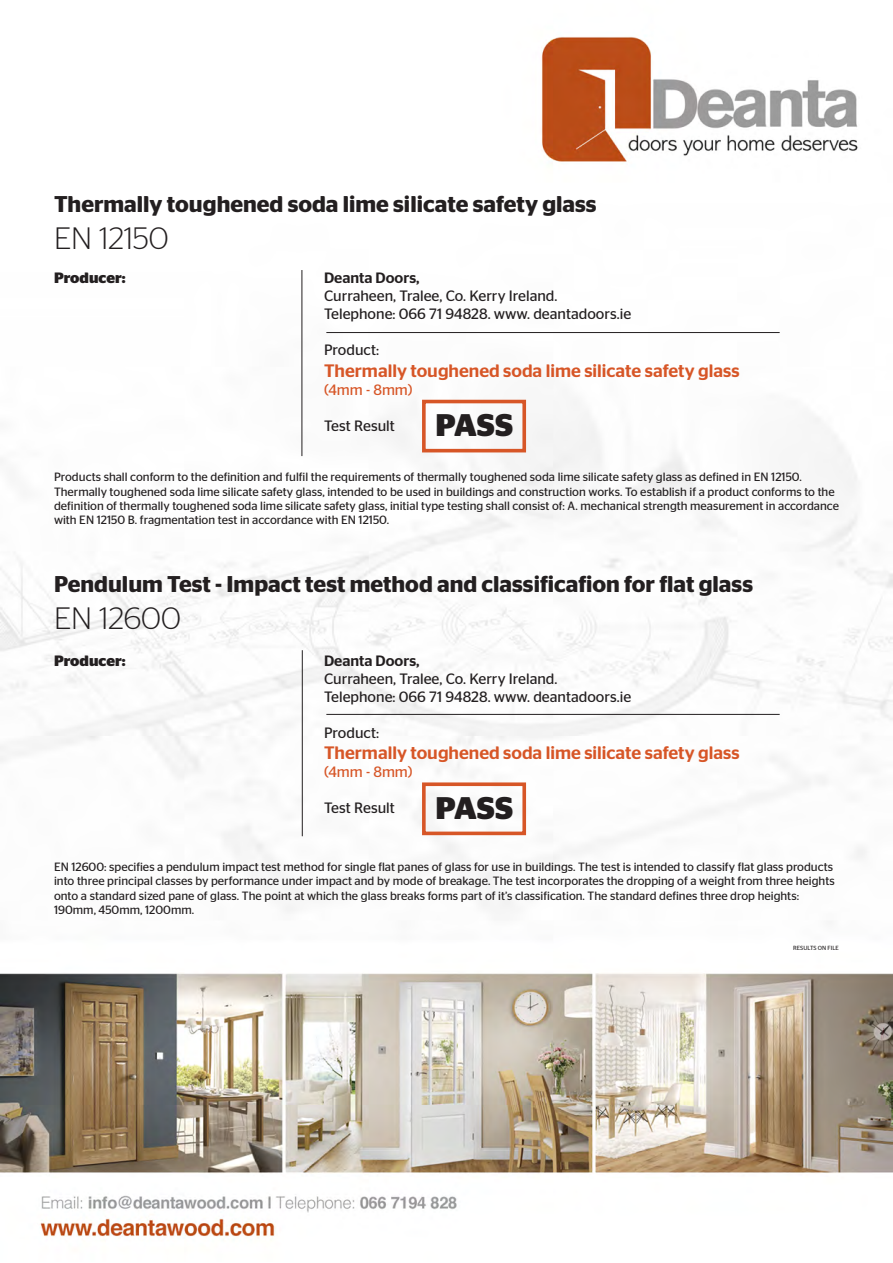
<style>
.page{position:relative;width:893px;height:1263px;background:#fff}
.page>*{position:absolute;margin:0;border:0;box-sizing:border-box;transform-origin:0 0}
.t1{font:700 31.2px "Stag Sans";color:#231f20}
.t2{font:300 30.9px "Stag Sans";color:#231f20}
.t3{font:600 22.8px "Stag Sans";color:#231f20}
.t4{font:500 18px "Stag Sans";color:#d75627}
.t5{font:15px "Stag Sans";color:#231f20}
.t6{font:500 15px "Stag Sans";color:#231f20}
.t7{font:700 15px "Stag Sans";color:#231f20}
.t8{font:15px "Stag Sans";color:#d75627}
.t9{font:12px/14.4px "Stag Sans";color:#231f20}
.t10{font:6px "Stag Sans";color:#231f20}
</style>
<div class="page">
<img style="left:0;top:37px;width:893px;height:1203px">
<div style="left:422px;top:400px;width:104px;height:52px;border:4px solid #d75627"></div>
<div style="left:422px;top:782px;width:104px;height:53px;border:4px solid #d75627"></div>
<hr style="left:302px;top:270px;width:1px;height:186px;background:#231f20">
<hr style="left:302px;top:650px;width:1px;height:186px;background:#231f20">
<hr style="left:326px;top:332px;width:454px;height:1px;background:#231f20">
<hr style="left:326px;top:714px;width:454px;height:1px;background:#231f20">
<p class="t3" style="left:54px;top:191px;width:544px">Thermally toughened soda lime silicate safety glass</p>
<p class="t2" style="left:54px;top:221px;width:116px">EN 12150</p>
<p class="t7" style="left:54px;top:269px;width:73px">Producer:</p>
<p class="t6" style="left:324px;top:269px;width:97px">Deanta Doors,</p>
<p class="t5" style="left:324px;top:287px;width:235px">Curraheen, Tralee, Co. Kerry Ireland.</p>
<p class="t5" style="left:324px;top:305px;width:309px">Telephone: 066 71 94828. www. deantadoors.ie</p>
<p class="t5" style="left:324px;top:341px;width:57px">Product:</p>
<p class="t4" style="left:324px;top:360px;width:417px">Thermally toughened soda lime silicate safety glass</p>
<p class="t8" style="left:324px;top:381px;width:90px">(4mm - 8mm)</p>
<p class="t5" style="left:324px;top:417px;width:72px">Test Result</p>
<p class="t1" style="left:436px;top:407px;width:79px">PASS</p>
<p class="t9" style="left:54px;top:470px;width:787px">Products shall conform to the definition and fulfil the requirements of thermally toughened soda lime silicate safety glass as defined in EN 12150.<br>Thermally toughened soda lime silicate safety glass, intended to be used in buildings and construction works. To establish if a product conforms to the definition of thermally toughened soda lime silicate safety glass, initial type testing shall consist of: A. mechanical strength measurement in accordance with EN 12150 B. fragmentation test in accordance with EN 12150.</p>
<p class="t3" style="left:54px;top:571px;width:700px">Pendulum Test - Impact test method and classificafion for flat glass</p>
<p class="t2" style="left:54px;top:601px;width:128px">EN 12600</p>
<p class="t7" style="left:54px;top:652px;width:73px">Producer:</p>
<p class="t6" style="left:324px;top:652px;width:97px">Deanta Doors,</p>
<p class="t5" style="left:324px;top:670px;width:235px">Curraheen, Tralee, Co. Kerry Ireland.</p>
<p class="t5" style="left:324px;top:688px;width:309px">Telephone: 066 71 94828. www. deantadoors.ie</p>
<p class="t5" style="left:324px;top:724px;width:57px">Product:</p>
<p class="t4" style="left:324px;top:743px;width:417px">Thermally toughened soda lime silicate safety glass</p>
<p class="t8" style="left:324px;top:764px;width:90px">(4mm - 8mm)</p>
<p class="t5" style="left:324px;top:800px;width:72px">Test Result</p>
<p class="t1" style="left:436px;top:790px;width:79px">PASS</p>
<p class="t9" style="left:54px;top:859px;width:782px">EN 12600: specifies a pendulum impact test method for single flat panes of glass for use in buildings. The test is intended to classify flat glass products into three principal classes by performance under impact and by mode of breakage. The test incorporates the dropping of a weight from three heights onto a standard sized pane of glass. The point at which the glass breaks forms part of it’s classification. The standard defines three drop heights:</p>
<p class="t9" style="left:54px;top:902px;width:142px">190mm, 450mm, 1200mm.</p>
<p class="t10" style="left:793px;top:944px;width:47px">RESULTS ON FILE</p>
</div>
